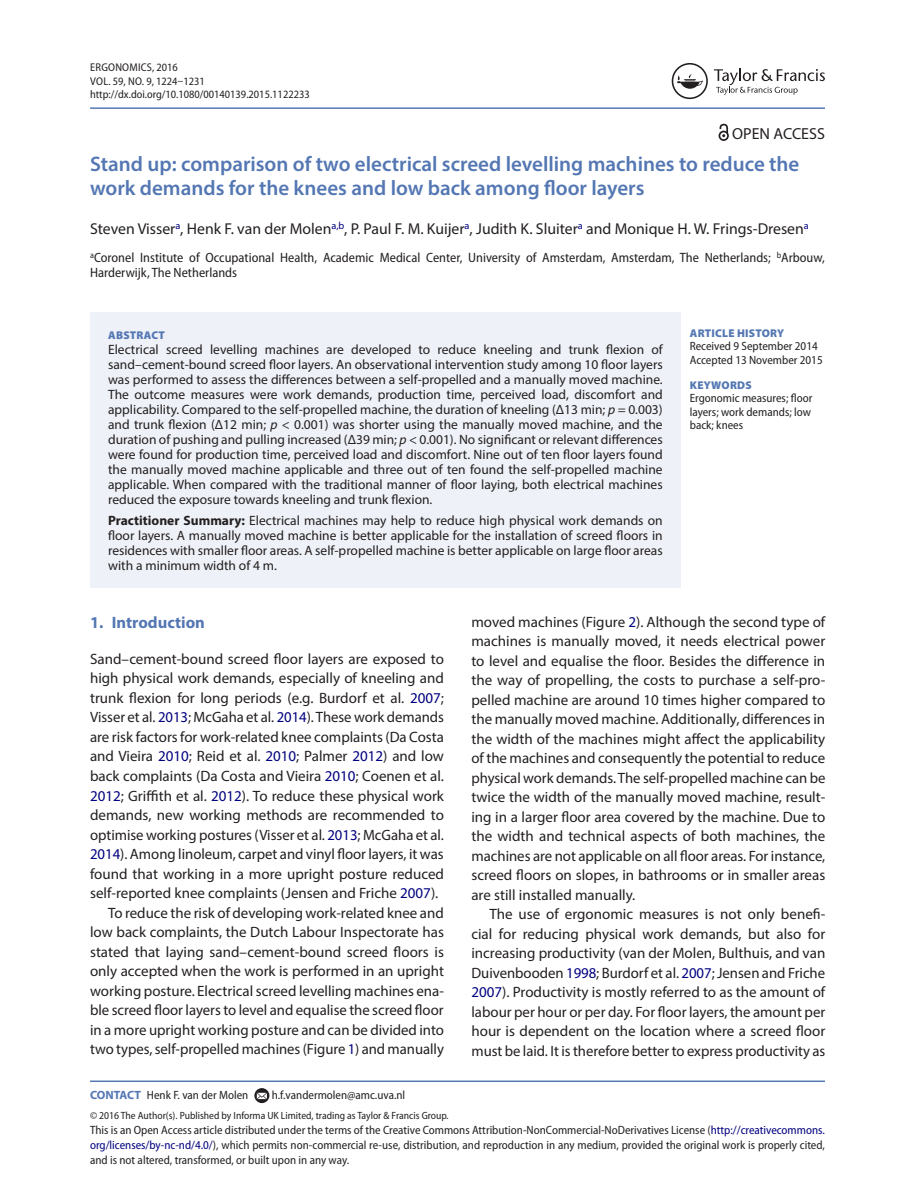
<style>
.page{position:relative;width:915px;height:1191px;background:#fff}
.page>*{position:absolute;margin:0;border:0;box-sizing:border-box;transform-origin:0 0}
.t1{font:600 21px/24px "Myriad Pro";color:#5477b3}
.t2{font:700 16.5px "Myriad Pro";color:#5477b3}
.t3{font:16.05px "Myriad Pro";color:#231f20}
.t4{font:15.75px "Myriad Pro";color:#231f20}
.t5{font:15px/19.5px "Myriad Pro";color:#231f20;text-align:justify}
.t6{font:13.5px/15px "Myriad Pro";color:#231f20;text-align:justify}
.t7{font:semi-condensed 13.5px/15px "Myriad Pro";color:#231f20}
.t8{font:semi-condensed 12px/13.5px "Myriad Pro";color:#231f20;text-align:justify}
.t9{font:semi-condensed 11.25px/13.5px "Myriad Pro";color:#231f20}
.t10{font:900 11.25px "Myriad Pro";letter-spacing:.02em;color:#5477b3}
.t11{font:semi-condensed 10.5px "Myriad Pro";color:#231f20}
.s1{font-style:italic}
.s2{font-weight:700}
.s3{color:#000080}
.s4{font-weight:700;font-stretch:normal;color:#5477b3}
</style>
<div class="page">
<svg style="left:718px;top:124px;width:10px;height:17px"></svg>
<hr style="left:90px;top:107px;width:734px;height:2px;background:#5477b3">
<div style="left:90px;top:312px;width:590px;height:275px;background:#eef1f7"></div>
<hr style="left:90px;top:1080px;width:734px;height:2px;background:#5477b3">
<svg style="left:254px;top:1088px;width:15px;height:15px"></svg>
<svg style="left:257px;top:1092px;width:10px;height:7px"></svg>
<svg style="left:713px;top:69px;width:111px;height:26px"></svg>
<svg style="left:671px;top:63px;width:36px;height:36px"></svg>
<p class="t9" style="left:90px;top:61px;width:221px">Ergonomics, 2016<br>VOL. 59, NO. 9, 1224–1231 http://dx.doi.org/10.1080/00140139.2015.1122233</p>
<p class="t3" style="left:732px;top:123px;width:94px">OPEN ACCESS</p>
<h1 class="t1" style="left:90px;top:151px;width:710px">Stand up: comparison of two electrical screed levelling machines to reduce the work demands for the knees and low back among floor layers</h1>
<p class="t4" style="left:90px;top:219px;width:720px">Steven Visser<sup>a</sup>, Henk F. van der Molen<sup>a,b</sup>, P. Paul F. M. Kuijer<sup>a</sup>, Judith K. Sluiter<sup>a</sup> and Monique H. W. Frings-Dresen<sup>a</sup></p>
<p class="t7" style="left:90px;top:250px;width:736px"><sup>a</sup>Coronel Institute of Occupational Health, Academic Medical Center, University of Amsterdam, Amsterdam, The Netherlands; <sup>b</sup>Arbouw,<br>Harderwijk, The Netherlands</p>
<p class="t10" style="left:108px;top:328px;width:58px">ABSTRACT</p>
<p class="t6" style="left:108px;top:341px;width:556px">Electrical screed levelling machines are developed to reduce kneeling and trunk flexion of sand–cement-bound screed floor layers. An observational intervention study among 10 floor layers was performed to assess the differences between a self-propelled and a manually moved machine.<br>The outcome measures were work demands, production time, perceived load, discomfort and applicability. Compared to the self-propelled machine, the duration of kneeling (∆13 min; <span class="s1">p</span> = 0.003) and trunk flexion (∆12 min; <span class="s1">p</span> &lt; 0.001) was shorter using the manually moved machine, and the duration of pushing and pulling increased (∆39 min; <span class="s1">p</span> &lt; 0.001). No significant or relevant differences were found for production time, perceived load and discomfort. Nine out of ten floor layers found the manually moved machine applicable and three out of ten found the self-propelled machine applicable. When compared with the traditional manner of floor laying, both electrical machines reduced the exposure towards kneeling and trunk flexion.</p>
<p class="t6" style="left:108px;top:512px;width:556px"><span class="s2">Practitioner Summary:</span> Electrical machines may help to reduce high physical work demands on floor layers. A manually moved machine is better applicable for the installation of screed floors in residences with smaller floor areas. A self-propelled machine is better applicable on large floor areas with a minimum width of 4 m.</p>
<p class="t10" style="left:689px;top:326px;width:96px">ARTICLE HISTORY</p>
<p class="t8" style="left:689px;top:339px;width:134px">Received 9 September 2014<br>Accepted 13 November 2015</p>
<p class="t10" style="left:689px;top:379px;width:63px">KEYWORDS</p>
<p class="t8" style="left:689px;top:392px;width:124px">Ergonomic measures; floor layers; work demands; low back; knees</p>
<p class="t2" style="left:90px;top:611px;width:116px">1. Introduction</p>
<p class="t5" style="left:90px;top:649px;width:355px">Sand–cement-bound screed floor layers are exposed to</p>
<p class="t5" style="left:90px;top:668px;width:355px">high physical work demands, especially of kneeling and</p>
<p class="t5" style="left:90px;top:688px;width:355px">trunk flexion for long periods (e.g. Burdorf et al. <span class="s3">2007</span>;</p>
<p class="t5" style="left:90px;top:707px;width:355px">Visser et al. <span class="s3">2013</span>; McGaha et al. <span class="s3">2014</span>). These work demands</p>
<p class="t5" style="left:90px;top:727px;width:355px">are risk factors for work-related knee complaints (Da Costa</p>
<p class="t5" style="left:90px;top:746px;width:355px">and Vieira <span class="s3">2010</span>; Reid et al. <span class="s3">2010</span>; Palmer <span class="s3">2012</span>) and low</p>
<p class="t5" style="left:90px;top:766px;width:355px">back complaints (Da Costa and Vieira <span class="s3">2010</span>; Coenen et al.</p>
<p class="t5" style="left:90px;top:785px;width:355px"><span class="s3">2012</span>; Griffith et al. <span class="s3">2012</span>). To reduce these physical work</p>
<p class="t5" style="left:90px;top:805px;width:355px">demands, new working methods are recommended to</p>
<p class="t5" style="left:90px;top:824px;width:355px">optimise working postures (Visser et al. <span class="s3">2013</span>; McGaha et al.</p>
<p class="t5" style="left:90px;top:844px;width:355px"><span class="s3">2014</span>). Among linoleum, carpet and vinyl floor layers, it was</p>
<p class="t5" style="left:90px;top:863px;width:355px">found that working in a more upright posture reduced</p>
<p class="t5" style="left:90px;top:883px;width:350px">self-reported knee complaints (Jensen and Friche <span class="s3">2007</span>).</p>
<p class="t5" style="left:108px;top:902px;width:337px">To reduce the risk of developing work-related knee and</p>
<p class="t5" style="left:90px;top:922px;width:355px">low back complaints, the Dutch Labour Inspectorate has</p>
<p class="t5" style="left:90px;top:941px;width:355px">stated that laying sand–cement-bound screed floors is</p>
<p class="t5" style="left:90px;top:961px;width:355px">only accepted when the work is performed in an upright</p>
<p class="t5" style="left:90px;top:980px;width:355px">working posture. Electrical screed levelling machines ena-</p>
<p class="t5" style="left:90px;top:1000px;width:355px">ble screed floor layers to level and equalise the screed floor</p>
<p class="t5" style="left:90px;top:1019px;width:355px">in a more upright working posture and can be divided into</p>
<p class="t5" style="left:90px;top:1039px;width:355px">two types, self-propelled machines (Figure <span class="s3">1</span>) and manually</p>
<p class="t8" style="left:90px;top:1088px;width:160px"><span class="s4">CONTACT</span> Henk F. van der Molen</p>
<p class="t8" style="left:272px;top:1088px;width:135px">h.f.vandermolen@amc.uva.nl</p>
<p class="t5" style="left:471px;top:612px;width:355px">moved machines (Figure <span class="s3">2</span>). Although the second type of machines is manually moved, it needs electrical power to level and equalise the floor. Besides the difference in the way of propelling, the costs to purchase a self-pro&shy;pelled machine are around 10 times higher compared to the manually moved machine. Additionally, differences in the width of the machines might affect the applicability of the machines and consequently the potential to reduce physical work demands. The self-propelled machine can be twice the width of the manually moved machine, result&shy;ing in a larger floor area covered by the machine. Due to the width and technical aspects of both machines, the machines are not applicable on all floor areas. For instance, screed floors on slopes, in bathrooms or in smaller areas are still installed manually.</p>
<p class="t5" style="left:471px;top:904px;width:355px;text-indent:18px">The use of ergonomic measures is not only benefi&shy;cial for reducing physical work demands, but also for increasing productivity (van der Molen, Bulthuis, and van Duivenbooden <span class="s3">1998</span>; Burdorf et al. <span class="s3">2007</span>; Jensen and Friche <span class="s3">2007</span>). Productivity is mostly referred to as the amount of labour per hour or per day. For floor layers, the amount per hour is dependent on the location where a screed floor must be laid. It is therefore better to express productivity as</p>
<p class="t11" style="left:90px;top:1109px;width:360px">© 2016 The Author(s). Published by Informa UK Limited, trading as Taylor &amp; Francis Group.</p>
<p class="t8" style="left:90px;top:1122px;width:736px;line-height:15px">This is an Open Access article distributed under the terms of the Creative Commons Attribution-NonCommercial-NoDerivatives License (<span class="s3">http://creativecommons. org/licenses/by-nc-nd/4.0/</span>), which permits non-commercial re-use, distribution, and reproduction in any medium, provided the original work is properly cited, and is not altered, transformed, or built upon in any way.</p>
</div>
